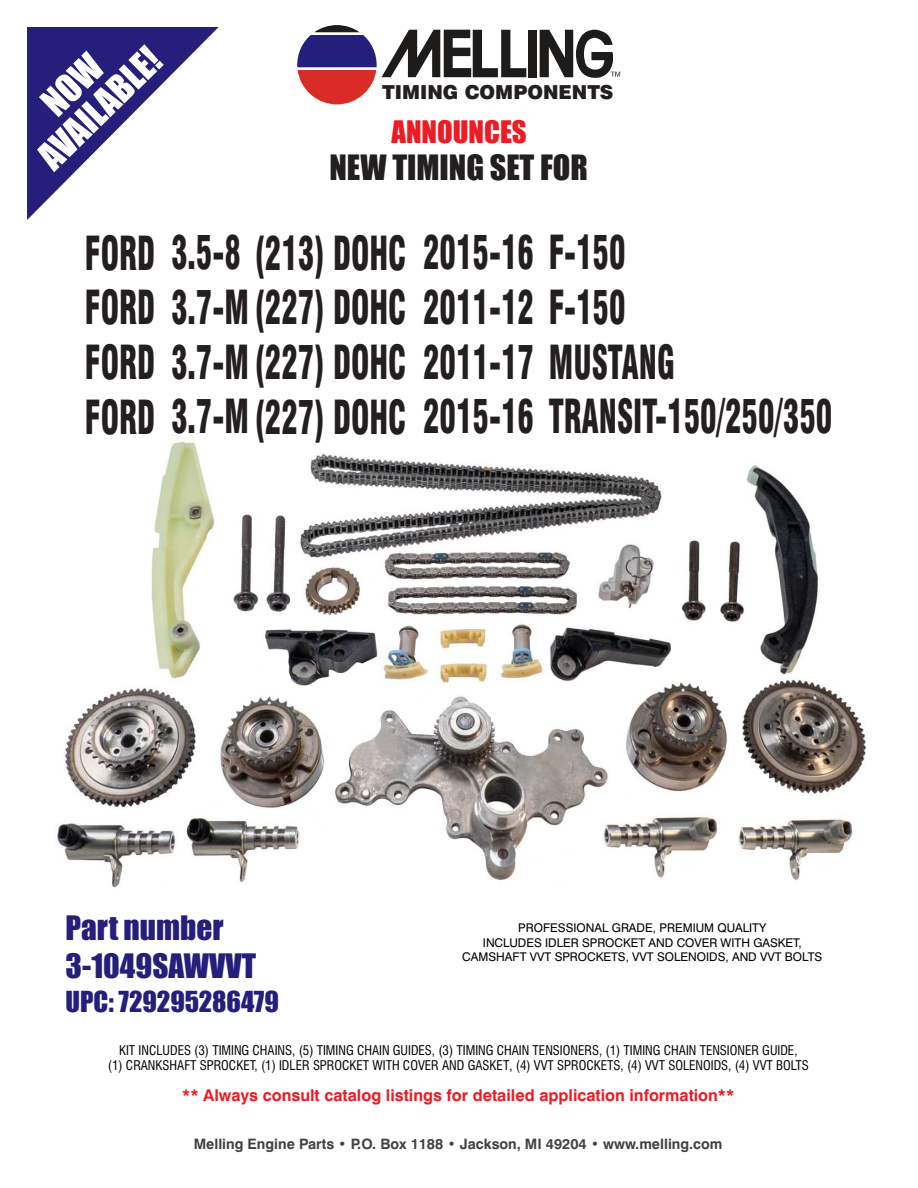
<style>
.page{position:relative;width:918px;height:1188px;background:#fff}
.page>*{position:absolute;margin:0;border:0;box-sizing:border-box;transform-origin:0 0}
.t1{font:900 condensed 45.75px/54.8px "Swiss 721 BT";color:#231f20;scale:.67 1}
.t2{font:35.7px/36px "Impact";color:#fff;text-align:center}
.t3{font:32.25px "Impact";color:#231f20}
.t4{font:31.2px/38px "Impact";color:#251e7a}
.t5{font:28.65px "Impact";color:#ed1c24}
.t6{font:26.7px "Impact";color:#251e7a}
.t7{font:900 19.35px "Swiss 721 BT";color:#231f20}
.t8{font:700 16.35px "Swiss 721 BT";color:#ed1c24}
.t9{font:700 14.4px "Swiss 721 BT";color:#414142}
.t10{font:condensed 13.05px/15.6px "Swiss 721 BT";color:#000;text-align:center}
.t11{font:12px/14.4px "Swiss 721 BT";color:#000;text-align:center}
</style>
<div class="page">
<img style="left:57px;top:441px;width:810px;height:447px">
<svg style="left:27px;top:27px;width:192px;height:193px"></svg>
<div style="left:529px;top:30px;width:8px;height:47px;background:#1e1c1b"></div>
<svg style="left:297px;top:25px;width:229px;height:79px"></svg>
<svg style="left:540px;top:30px;width:80px;height:48px"></svg>
<h2 class="t2" style="left:8px;top:124px;width:156px;rotate:-44deg">NOW<br>AVAILABLE!</h2>
<h3 class="t7" style="left:382px;top:85px;width:233px">TIMING COMPONENTS</h3>
<h3 class="t5" style="left:392px;top:121px;width:137px">ANNOUNCES</h3>
<h3 class="t3" style="left:329px;top:155px;width:260px">NEW TIMING SET FOR</h3>
<h1 class="t1" style="left:85px;top:230px;width:1117px">FORD 3.5-8 (213) DOHC 2015-16 F-150<br>FORD 3.7-M (227) DOHC 2011-12 F-150<br>FORD 3.7-M (227) DOHC 2011-17 MUSTANG<br>FORD 3.7-M (227) DOHC 2015-16 TRANSIT-150/250/350</h1>
<h3 class="t4" style="left:66px;top:911px;width:192px">Part number<br>3-1049SAWVVT</h3>
<h3 class="t6" style="left:66px;top:991px;width:215px">UPC: 729295286479</h3>
<p class="t11" style="left:462px;top:922px;width:362px">PROFESSIONAL GRADE, PREMIUM QUALITY<br>INCLUDES IDLER SPROCKET AND COVER WITH GASKET,<br>CAMSHAFT VVT SPROCKETS, VVT SOLENOIDS, AND VVT BOLTS</p>
<p class="t10" style="left:108px;top:1044px;width:702px">KIT INCLUDES (3) TIMING CHAINS, (5) TIMING CHAIN GUIDES, (3) TIMING CHAIN TENSIONERS, (1) TIMING CHAIN TENSIONER GUIDE,<br>(1) CRANKSHAFT SPROCKET, (1) IDLER SPROCKET WITH COVER AND GASKET, (4) VVT SPROCKETS, (4) VVT SOLENOIDS, (4) VVT BOLTS</p>
<p class="t8" style="left:182px;top:1089px;width:554px">** Always consult catalog listings for detailed application information**</p>
<p class="t9" style="left:194px;top:1139px;width:530px">Melling Engine Parts • P.O. Box 1188 • Jackson, MI 49204 • www.melling.com</p>
</div>
